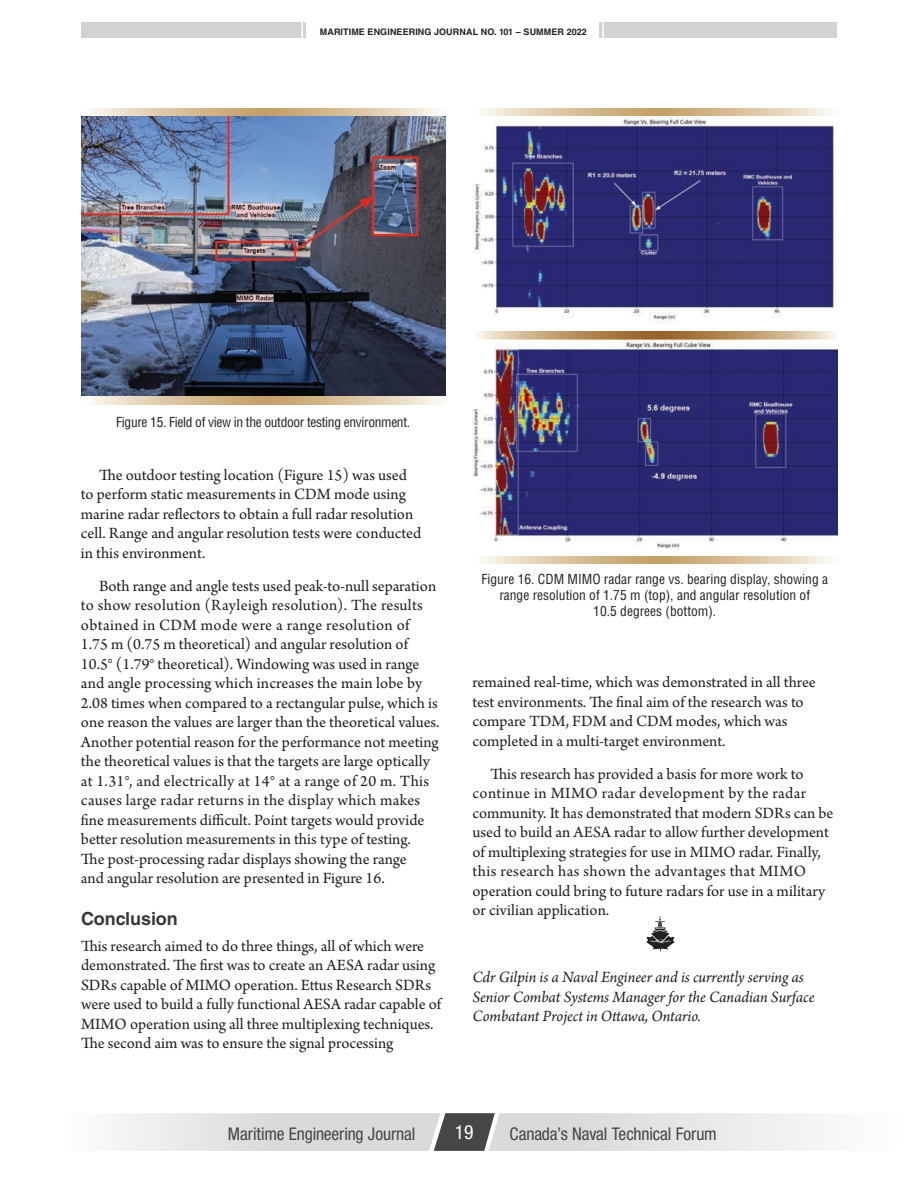
<style>
.page{position:relative;width:918px;height:1188px;background:#fff}
.page>*{position:absolute;margin:0;border:0;box-sizing:border-box;transform-origin:0 0}
.t1{font:condensed 19.5px "Helvetica Neue LT Std";color:#fff}
.t2{font:700 18px "Helvetica LT Std";letter-spacing:-.005em;color:#343937}
.t3{font:condensed 17.55px "Helvetica Neue LT Std";letter-spacing:-.005em;color:#454647}
.Body{font:16.5px/19.5px "Arno Pro";color:#231f20}
.Body-2{font:italic 16.5px/19.5px "Arno Pro";letter-spacing:-.005em;color:#231f20}
.Photo_Caption{font:condensed 13.5px/16.2px "Helvetica LT Std";color:#231f20;text-align:center}
.Photo_Caption-2{font:condensed 13.5px "Helvetica LT Std";letter-spacing:-.025em;color:#231f20}
.t4{font:700 9px "Helvetica LT Std";letter-spacing:.01em;color:#231f20}
</style>
<div class="page">
<div style="left:81px;top:23px;width:225px;height:15px;background:#d1d2d4"></div>
<div style="left:599px;top:23px;width:238px;height:15px;background:#d1d2d4"></div>
<svg style="left:302px;top:23px;width:1px;height:15px"></svg>
<hr style="left:602px;top:16px;width:2px;height:29px;background:#fff">
<svg style="left:119px;top:1113px;width:696px;height:38px;background:#d7d7d7"></svg>
<svg style="left:81px;top:108px;width:365px;height:297px;background:#d7c3a7"></svg>
<img style="left:81px;top:117px;width:365px;height:279px">
<svg style="left:646px;top:916px;width:29px;height:35px"></svg>
<svg style="left:482px;top:556px;width:350px;height:8px;background:#dcc5a3"></svg>
<img style="left:473px;top:339px;width:364px;height:210px">
<svg style="left:477px;top:108px;width:359px;height:231px;background:#d2b692"></svg>
<div style="left:472px;top:117px;width:365px;height:214px;background:#fff"></div>
<img style="left:473px;top:117px;width:361px;height:206px">
<p class="t4" style="left:320px;top:26px;width:269px">MARITIME ENGINEERING JOURNAL NO. 101 – SUMMER 2022</p>
<p class="Photo_Caption-2" style="left:116px;top:413px;width:295px">Figure 15. Field of view in the outdoor testing environment.</p>
<p class="Body" style="left:81px;top:466px;width:342px;text-indent:18px">The outdoor testing location (Figure 15) was used to perform static measurements in CDM mode using marine radar reflectors to obtain a full radar resolution cell. Range and angular resolution tests were conducted in this environment.</p>
<p class="Body" style="left:81px;top:577px;width:360px;text-indent:18px">Both range and angle tests used peak-to-null separation to show resolution (Rayleigh resolution). The results obtained in CDM mode were a range resolution of 1.75 m (0.75 m theoretical) and angular resolution of 10.5° (1.79° theoretical). Windowing was used in range and angle processing which increases the main lobe by 2.08 times when compared to a rectangular pulse, which is one reason the values are larger than the theoretical values.<br>Another potential reason for the performance not meeting the theoretical values is that the targets are large optically at 1.31°, and electrically at 14° at a range of 20 m. This causes large radar returns in the display which makes fine measurements difficult. Point targets would provide better resolution measurements in this type of testing.<br>The post-processing radar displays showing the range<br>and angular resolution are presented in Figure 16.</p>
<h2 class="t2" style="left:81px;top:908px;width:98px">Conclusion</h2>
<p class="Body" style="left:81px;top:937px;width:362px">This research aimed to do three things, all of which were demonstrated. The first was to create an AESA radar using SDRs capable of MIMO operation. Ettus Research SDRs were used to build a fully functional AESA radar capable of MIMO operation using all three multiplexing techniques.<br>The second aim was to ensure the signal processing</p>
<p class="Photo_Caption" style="left:481px;top:570px;width:348px">Figure 16. CDM MIMO radar range vs. bearing display, showing a range resolution of 1.75 m (top), and angular resolution of<br>10.5 degrees (bottom).</p>
<p class="Body" style="left:472px;top:673px;width:345px">remained real-time, which was demonstrated in all three test environments. The final aim of the research was to compare TDM, FDM and CDM modes, which was completed in a multi-target environment.</p>
<p class="Body" style="left:472px;top:765px;width:363px;text-indent:18px">This research has provided a basis for more work to continue in MIMO radar development by the radar community. It has demonstrated that modern SDRs can be used to build an AESA radar to allow further development of multiplexing strategies for use in MIMO radar. Finally, this research has shown the advantages that MIMO operation could bring to future radars for use in a military or civilian application.</p>
<p class="Body-2" style="left:472px;top:968px;width:343px">Cdr Gilpin is a Naval Engineer and is currently serving as<br>Senior Combat Systems Manager for the Canadian Surface<br>Combatant Project in Ottawa, Ontario.</p>
<p class="t3" style="left:228px;top:1124px;width:189px">Maritime Engineering Journal</p>
<p class="t1" style="left:455px;top:1121px;width:20px">19</p>
<p class="t3" style="left:510px;top:1123px;width:209px">Canada’s Naval Technical Forum</p>
</div>
